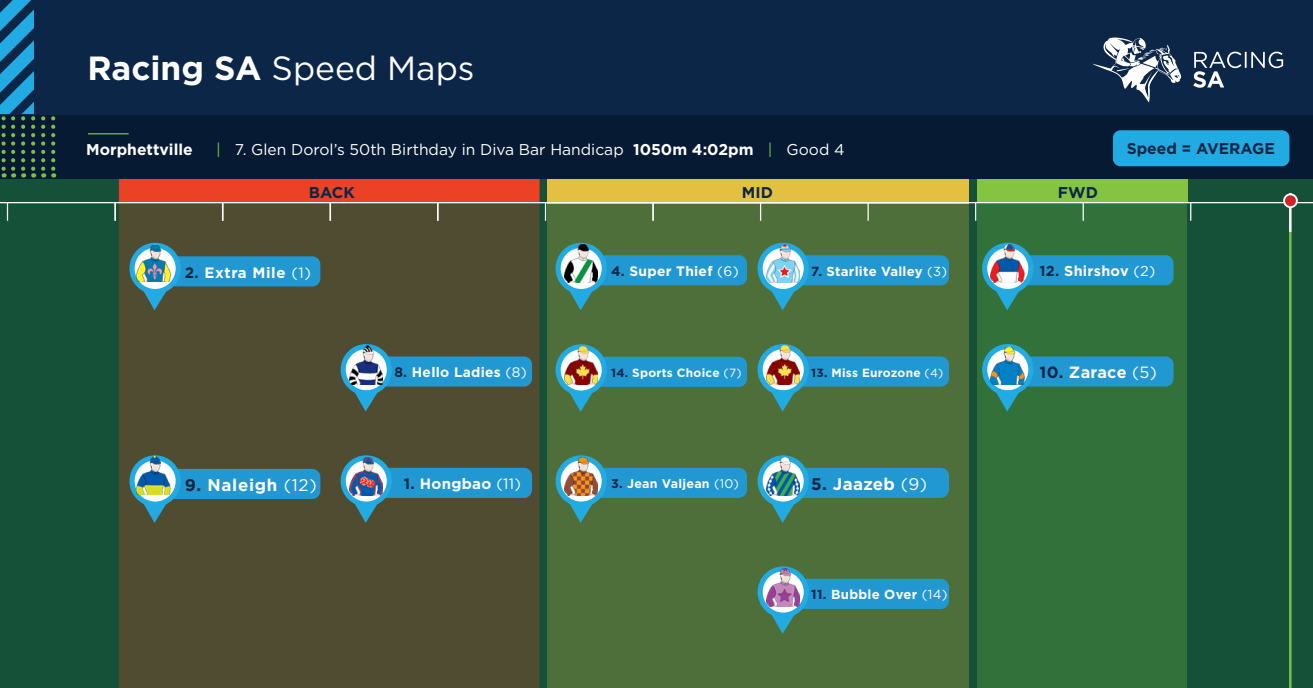
<style>
.page{position:relative;width:1313px;height:688px;background:#fff}
.page>*{position:absolute;margin:0;border:0;box-sizing:border-box;transform-origin:0 0}
.t1{font:33.5px "Gotham HTF";color:#fff}
.t2{font:700 16.88px "Gotham HTF";letter-spacing:.04em;color:#fff}
.t3{font:700 16.25px "Gotham HTF";letter-spacing:.02em;color:#fff}
.t4{font:15.62px "Gotham";color:#fff}
.t5{font:700 15.62px "Gotham HTF";color:#0c2647}
.t6{font:700 15.62px "Gotham HTF";color:#fff}
.t7{font:700 15px "Gotham HTF";letter-spacing:.04em;color:#fff}
.t8{font:700 15px "Gotham HTF";letter-spacing:.02em;color:#fff}
.t9{font:700 14.38px "Gotham HTF";letter-spacing:.02em;color:#fff}
.t10{font:700 13.75px "Gotham HTF";letter-spacing:.02em;color:#fff}
.t11{font:700 13.12px "Gotham HTF";letter-spacing:.02em;color:#fff}
.t12{font:700 12.5px "Gotham HTF";letter-spacing:.02em;color:#fff}
.t13{font:700 11.88px "Gotham HTF";letter-spacing:.02em;color:#fff}
.s1{font-weight:700}
.s2{font-family:"Gotham HTF";color:#79c142}
.s3{font-family:"Gotham HTF"}
.s4{font-family:"Gotham HTF";font-weight:700}
.s5{color:#0c2647}
.s6{font-family:"Gotham";font-weight:400}
</style>
<div class="page">
<div style="left:0;top:149px;width:1312px;height:539px;background:#155138"></div>
<div style="left:119px;top:203px;width:420px;height:485px;background:#504c32"></div>
<div style="left:119px;top:178px;width:420px;height:25px;background:#eb4225;border:1px solid #eb3e26"></div>
<div style="left:546px;top:179px;width:422px;height:24px;background:#e3c042"></div>
<div style="left:977px;top:178px;width:210px;height:25px;background:#84c440"></div>
<div style="left:546px;top:203px;width:422px;height:485px;background:#4e6f3a"></div>
<div style="left:977px;top:203px;width:209px;height:485px;background:#33713a"></div>
<div style="left:0;top:0;width:1312px;height:178px;background:#0c2647"></div>
<hr style="left:0;top:202px;width:1312px;height:1px;background:#fff">
<div style="left:0;top:115px;width:1312px;height:63px;background:#071a34"></div>
<svg style="left:545px;top:203px;width:1px;height:18px"></svg>
<hr style="left:88px;top:133px;width:41px;height:1px;background:#79c142">
<svg style="left:1193px;top:52px;width:90px;height:36px"></svg>
<svg style="left:1092px;top:37px;width:89px;height:65px"></svg>
<svg style="left:652px;top:203px;width:1px;height:18px"></svg>
<svg style="left:760px;top:203px;width:1px;height:18px"></svg>
<svg style="left:867px;top:203px;width:1px;height:18px"></svg>
<svg style="left:975px;top:203px;width:1px;height:18px"></svg>
<svg style="left:1082px;top:203px;width:1px;height:18px"></svg>
<svg style="left:1190px;top:203px;width:1px;height:18px"></svg>
<svg style="left:41px;top:116px;width:4px;height:61px"></svg>
<svg style="left:51px;top:116px;width:4px;height:61px"></svg>
<svg style="left:0;top:0;width:35px;height:177px"></svg>
<hr style="left:1289px;top:231px;width:2px;height:457px;background:#79c142">
<hr style="left:1289px;top:193px;width:2px;height:39px;background:#fff">
<div style="left:1284px;top:194px;width:12px;height:13px;background:#d1232a;border-radius:50%"></div>
<div style="left:1283px;top:193px;width:14px;height:15px;border:2px solid #fff;border-radius:50%"></div>
<svg style="left:7px;top:203px;width:1px;height:18px"></svg>
<svg style="left:114px;top:203px;width:2px;height:18px"></svg>
<svg style="left:222px;top:203px;width:1px;height:18px"></svg>
<svg style="left:329px;top:203px;width:2px;height:18px"></svg>
<svg style="left:437px;top:203px;width:1px;height:18px"></svg>
<svg style="left:555px;top:344px;width:192px;height:68px"></svg>
<img style="left:564px;top:346px;width:33px;height:38px">
<svg style="left:555px;top:455px;width:192px;height:67px"></svg>
<img style="left:564px;top:457px;width:33px;height:38px">
<svg style="left:555px;top:243px;width:192px;height:67px"></svg>
<img style="left:564px;top:245px;width:33px;height:38px">
<svg style="left:340px;top:455px;width:192px;height:67px;background:#3f717b"></svg>
<img style="left:349px;top:457px;width:34px;height:38px">
<svg style="left:340px;top:344px;width:192px;height:67px;background:#3f707b"></svg>
<img style="left:349px;top:346px;width:34px;height:38px">
<svg style="left:757px;top:243px;width:192px;height:67px"></svg>
<img style="left:766px;top:245px;width:33px;height:38px">
<svg style="left:757px;top:344px;width:192px;height:67px"></svg>
<img style="left:766px;top:346px;width:33px;height:38px">
<svg style="left:757px;top:455px;width:192px;height:67px"></svg>
<img style="left:766px;top:457px;width:33px;height:38px">
<svg style="left:757px;top:566px;width:192px;height:67px"></svg>
<img style="left:766px;top:568px;width:33px;height:38px">
<svg style="left:982px;top:243px;width:191px;height:67px"></svg>
<img style="left:990px;top:245px;width:34px;height:38px">
<svg style="left:982px;top:344px;width:191px;height:67px"></svg>
<img style="left:990px;top:346px;width:34px;height:38px">
<svg style="left:129px;top:455px;width:191px;height:67px;background:#40727c"></svg>
<img style="left:137px;top:456px;width:33px;height:38px">
<svg style="left:129px;top:243px;width:191px;height:67px;background:#40727c"></svg>
<img style="left:137px;top:243px;width:33px;height:38px">
<div style="left:1112px;top:130px;width:177px;height:36px;background:#22abe2;border-radius:8px"></div>
<p class="t1" style="left:87px;top:49px;width:389px"><span class="s1">Racing SA</span> Speed Maps</p>
<p class="t6" style="left:86px;top:140px;width:108px">Morphettville</p>
<p class="t4" style="left:216px;top:140px;width:630px"><span class="s2">|</span> <span class="s3">7.</span> Glen Dorol’s 50th Birthday in Diva Bar Handicap <span class="s4">1050m 4:02pm</span> <span class="s2">|</span> Good 4</p>
<p class="t5" style="left:309px;top:184px;width:47px">BACK</p>
<p class="t5" style="left:742px;top:184px;width:33px">MID</p>
<p class="t5" style="left:1058px;top:183px;width:41px">FWD</p>
<p class="t5" style="left:1126px;top:139px;width:150px">Speed = AVERAGE</p>
<p class="t7" style="left:185px;top:264px;width:128px"><span class="s5">2.</span> Extra Mile <span class="s6">(1)</span></p>
<p class="t2" style="left:185px;top:475px;width:133px"><span class="s5">9.</span> Naleigh <span class="s6">(12)</span></p>
<p class="t10" style="left:394px;top:364px;width:134px"><span class="s5">8.</span> Hello Ladies <span class="s6">(8)</span></p>
<p class="t8" style="left:404px;top:475px;width:119px"><span class="s5">1.</span> Hongbao <span class="s6">(11)</span></p>
<p class="t10" style="left:611px;top:263px;width:129px"><span class="s5">4.</span> Super Thief <span class="s6">(6)</span></p>
<p class="t11" style="left:811px;top:263px;width:137px"><span class="s5">7.</span> Starlite Valley <span class="s6">(3)</span></p>
<p class="t13" style="left:611px;top:366px;width:132px"><span class="s5">14.</span> Sports Choice <span class="s6">(7)</span></p>
<p class="t13" style="left:811px;top:365px;width:134px"><span class="s5">13.</span> Miss Eurozone <span class="s6">(4)</span></p>
<p class="t12" style="left:611px;top:476px;width:129px"><span class="s5">3.</span> Jean Valjean <span class="s6">(10)</span></p>
<p class="t2" style="left:811px;top:474px;width:117px"><span class="s5">5.</span> Jaazeb <span class="s6">(9)</span></p>
<p class="t11" style="left:811px;top:587px;width:138px"><span class="s5">11.</span> Bubble Over <span class="s6">(14)</span></p>
<p class="t9" style="left:1039px;top:263px;width:117px"><span class="s5">12.</span> Shirshov <span class="s6">(2)</span></p>
<p class="t3" style="left:1039px;top:363px;width:119px"><span class="s5">10.</span> Zarace <span class="s6">(5)</span></p>
</div>
